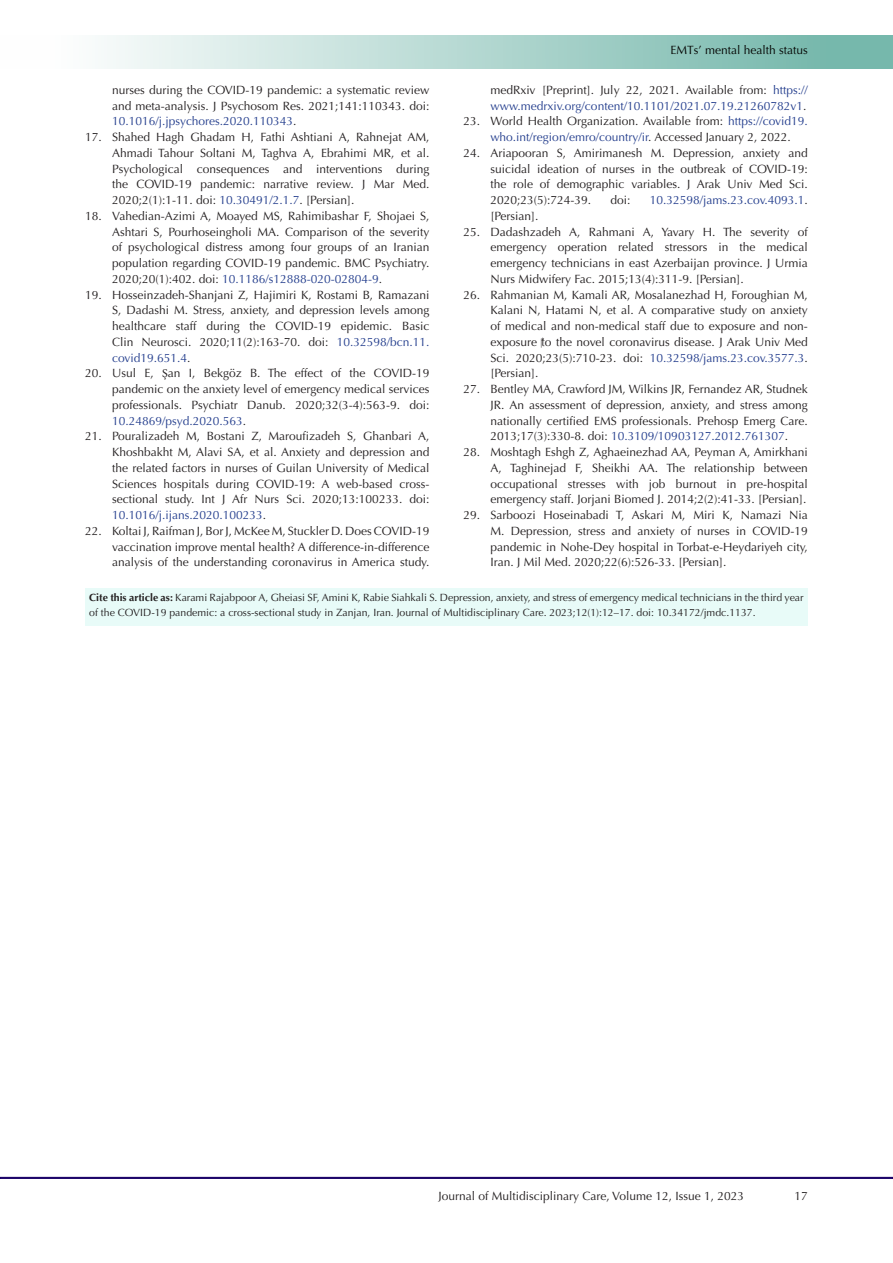
<style>
.page{position:relative;width:893px;height:1263px;background:#fff}
.page>*{position:absolute;margin:0;border:0;box-sizing:border-box;transform-origin:0 0}
.t1{font:12px/15.8px "Optima LT Std";color:#231f20;text-align:justify}
.t2{font:12px/15.8px "Optima LT Std";color:#253f8e}
.t3{font:12px "Optima LT Std";color:#040503}
.t4{font:10.5px/15px "Optima LT Std";color:#231f20}
.s1{color:#231f20}
.s2{color:#253f8e}
.s3{font-family:"Minion Pro"}
.s4{font-weight:700}
</style>
<div class="page">
<hr style="left:0;top:1177px;width:893px;height:1px;background:#190066">
<div style="left:1px;top:35px;width:892px;height:33px;background:linear-gradient(to right,#fff,#6db3a6)"></div>
<div style="left:85px;top:589px;width:723px;height:37px;background:#e8fbf8"></div>
<p class="t3" style="left:670px;top:43px;width:139px">EMTs’ mental health status</p>
<p class="t2" style="left:490px;top:82px;width:319px"><span class="s1">medRxiv [Preprint]. July 22, 2021. Available from:</span> https:// www.medrxiv.org/content/10.1101/2021.07.19.21260782v1<span class="s1">.</span></p>
<p class="t1" style="left:490px;top:114px;width:319px;text-indent:-27px">23. World Health Organization. Available from: <span class="s2">https://covid19. who.int/region/emro/country/ir</span>. Accessed January 2, 2022.</p>
<p class="t1" style="left:490px;top:145px;width:319px;text-indent:-27px">24. Ariapooran S, Amirimanesh M. Depression, anxiety and suicidal ideation of nurses in the outbreak of COVID-19: the role of demographic variables. J Arak Univ Med Sci.<br>2020;23(5):724-39.</p>
<p class="t1" style="left:112px;top:82px;width:319px">nurses during the COVID-19 pandemic: a systematic review and meta-analysis. J Psychosom Res. 2021;141:110343. doi:<br><span class="s2">10.1016/j.jpsychores.2020.110343</span>.</p>
<p class="t1" style="left:112px;top:129px;width:319px;text-indent:-27px">17. Shahed Hagh Ghadam H, Fathi Ashtiani A, Rahnejat AM, Ahmadi Tahour Soltani M, Taghva A, Ebrahimi MR, et al.<br>Psychological consequences and interventions during the COVID-19 pandemic: narrative review. J Mar Med.<br>2020;2(1):1-11. doi: <span class="s2">10.30491/2.1.7</span>. [Persian].</p>
<p class="t1" style="left:112px;top:208px;width:319px;text-indent:-27px">18. Vahedian-Azimi A, Moayed MS, Rahimibashar F, Shojaei S, Ashtari S, Pourhoseingholi MA. Comparison of the severity of psychological distress among four groups of an Iranian population regarding COVID-19 pandemic. BMC Psychiatry.<br>2020;20(1):402. doi: <span class="s2">10.1186/s12888-020-02804-9</span>.</p>
<p class="t1" style="left:112px;top:287px;width:319px;text-indent:-27px">19. Hosseinzadeh-Shanjani Z, Hajimiri K, Rostami B, Ramazani S, Dadashi M. Stress, anxiety, and depression levels among healthcare staff during the COVID-19 epidemic. Basic Clin Neurosci. 2020;11(2):163-70. doi: <span class="s2">10.32598/bcn.11. covid19.651.4</span>.</p>
<p class="t1" style="left:112px;top:366px;width:319px;text-indent:-27px">20. Usul E, <span class="s3">Ş</span>an I, Bekgöz B. The effect of the COVID-19 pandemic on the anxiety level of emergency medical services professionals. Psychiatr Danub. 2020;32(3-4):563-9. doi:<br><span class="s2">10.24869/psyd.2020.563</span>.</p>
<p class="t1" style="left:112px;top:429px;width:319px;text-indent:-27px">21. Pouralizadeh M, Bostani Z, Maroufizadeh S, Ghanbari A, Khoshbakht M, Alavi SA, et al. Anxiety and depression and the related factors in nurses of Guilan University of Medical Sciences hospitals during COVID-19: A web-based cross&shy;sectional study. Int J Afr Nurs Sci. 2020;13:100233. doi:<br><span class="s2">10.1016/j.ijans.2020.100233</span>.</p>
<p class="t1" style="left:112px;top:523px;width:319px;text-indent:-27px">22. Koltai J, Raifman J, Bor J, McKee M, Stuckler D. Does COVID-19 vaccination improve mental health? A difference-in-difference analysis of the understanding coronavirus in America study.</p>
<p class="t1" style="left:610px;top:192px;width:22px">doi:</p>
<p class="t2" style="left:650px;top:192px;width:160px">10.32598/jams.23.cov.4093.1<span class="s1">.</span></p>
<p class="t1" style="left:490px;top:208px;width:50px">[Persian].</p>
<p class="t1" style="left:490px;top:224px;width:319px;text-indent:-27px">25. Dadashzadeh A, Rahmani A, Yavary H. The severity of emergency operation related stressors in the medical emergency technicians in east Azerbaijan province. J Urmia Nurs Midwifery Fac. 2015;13(4):311-9. [Persian].</p>
<p class="t1" style="left:490px;top:287px;width:319px;text-indent:-27px">26. Rahmanian M, Kamali AR, Mosalanezhad H, Foroughian M, Kalani N, Hatami N, et al. A comparative study on anxiety of medical and non-medical staff due to exposure and non&shy;exposure to the novel coronavirus disease. J Arak Univ Med Sci. 2020;23(5):710-23. doi: <span class="s2">10.32598/jams.23.cov.3577.3</span>. [Persian].</p>
<p class="t1" style="left:490px;top:381px;width:319px;text-indent:-27px">27. Bentley MA, Crawford JM, Wilkins JR, Fernandez AR, Studnek JR. An assessment of depression, anxiety, and stress among nationally certified EMS professionals. Prehosp Emerg Care.<br>2013;17(3):330-8. doi: <span class="s2">10.3109/10903127.2012.761307</span>.</p>
<p class="t1" style="left:490px;top:444px;width:319px;text-indent:-27px">28. Moshtagh Eshgh Z, Aghaeinezhad AA, Peyman A, Amirkhani A, Taghinejad F, Sheikhi AA. The relationship between occupational stresses with job burnout in pre-hospital emergency staff. Jorjani Biomed J. 2014;2(2):41-33. [Persian].</p>
<p class="t1" style="left:490px;top:507px;width:319px;text-indent:-27px">29. Sarboozi Hoseinabadi T, Askari M, Miri K, Namazi Nia M. Depression, stress and anxiety of nurses in COVID-19 pandemic in Nohe-Dey hospital in Torbat-e-Heydariyeh city, Iran. J Mil Med. 2020;22(6):526-33. [Persian].</p>
<p class="t4" style="left:89px;top:590px;width:716px"><span class="s4">Cite this article as:</span> Karami Rajabpoor A, Gheiasi SF, Amini K, Rabie Siahkali S. Depression, anxiety, and stress of emergency medical technicians in the third year of the COVID-19 pandemic: a cross-sectional study in Zanjan, Iran. Journal of Multidisciplinary Care. 2023;12(1):12–17. doi: 10.34172/jmdc.1137.</p>
<p class="t1" style="left:439px;top:1188px;width:307px">Journal of Multidisciplinary Care, Volume 12, Issue 1, 2023</p>
<p class="t1" style="left:795px;top:1188px;width:15px">17</p>
</div>
